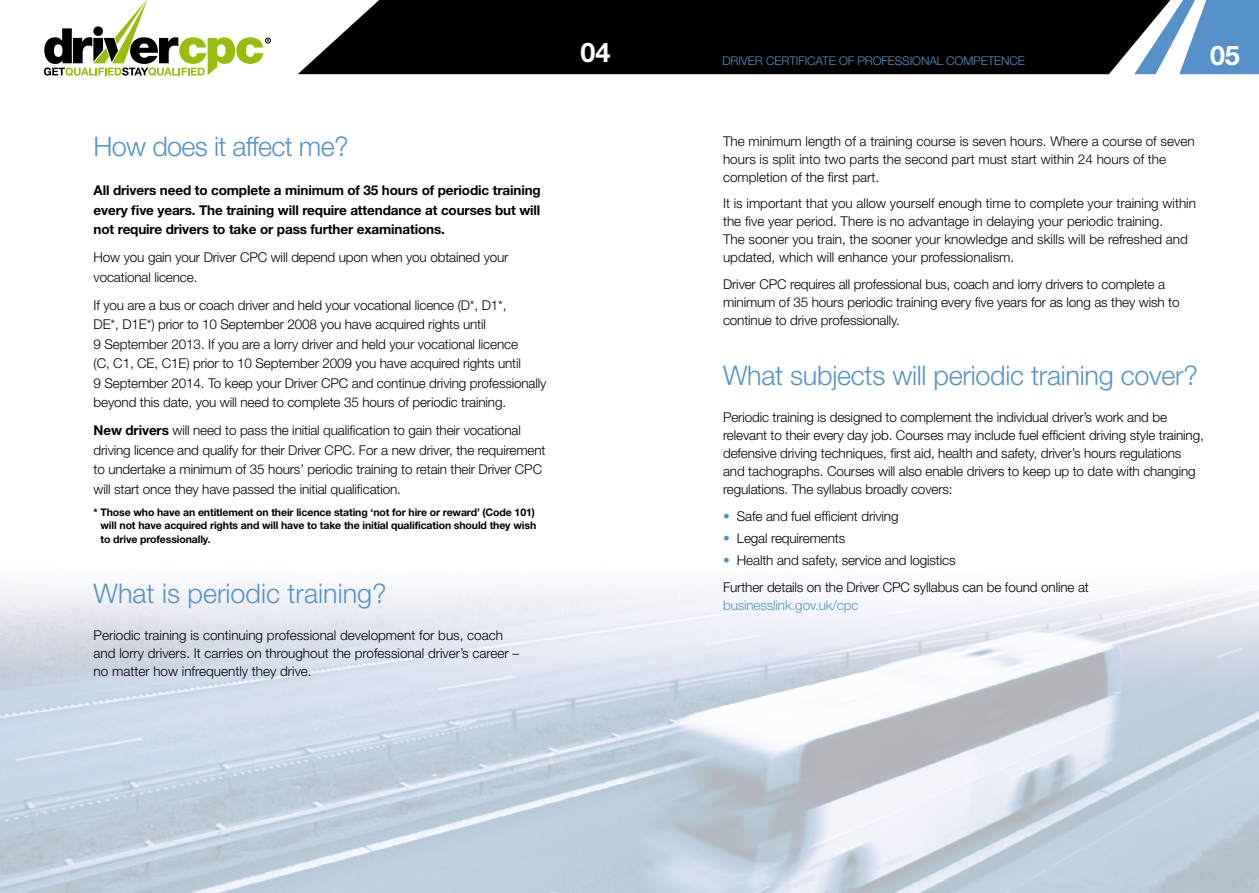
<style>
.page{position:relative;width:1259px;height:893px;background:#fff}
.page>*{position:absolute;margin:0;border:0;box-sizing:border-box;transform-origin:0 0}
.t1{font:300 27px "Helvetica Neue";letter-spacing:-.01em;color:#5692c9}
.t2{font:700 27px "Helvetica Neue";color:#fff}
.t3{font:300 13.5px/18px "Helvetica Neue";letter-spacing:-.01em;color:#000}
.t4{font:700 13.5px/19.5px "Helvetica Neue";letter-spacing:-.01em;color:#000;text-align:justify}
.t5{font:300 13.5px "Helvetica Neue";letter-spacing:-.01em;color:#5692c9}
.t6{font:300 12px "Helvetica Neue";letter-spacing:-.01em;color:#5692c9}
.t7{font:700 10.5px/13.5px "Helvetica Neue";letter-spacing:-.01em;color:#000}
.s1{font-weight:700}
.s2{color:#5692c9}
</style>
<div class="page">
<img style="left:0;top:582px;width:1259px;height:311px">
<div style="left:298px;top:0;width:836px;height:74px;background:#000"></div>
<svg style="left:44px;top:0;width:227px;height:76px"></svg>
<svg style="left:1134px;top:0;width:125px;height:74px"></svg>
<h1 class="t1" style="left:94px;top:130px;width:256px">How does it affect me?</h1>
<p class="t4" style="left:94px;top:180px;width:449px">All drivers need to complete a minimum of 35 hours of periodic training every five years. The training will require attendance at courses but will not require drivers to take or pass further examinations.</p>
<p class="t3" style="left:94px;top:247px;width:416px;line-height:19.5px">How you gain your Driver CPC will depend upon when you obtained your vocational licence.</p>
<p class="t3" style="left:94px;top:295px;width:454px;line-height:19.5px">If you are a bus or coach driver and held your vocational licence (D*, D1*,<br>DE*, D1E*) prior to 10 September 2008 you have acquired rights until<br>9 September 2013. If you are a lorry driver and held your vocational licence<br>(C, C1, CE, C1E) prior to 10 September 2009 you have acquired rights until<br>9 September 2014. To keep your Driver CPC and continue driving professionally beyond this date, you will need to complete 35 hours of periodic training.</p>
<p class="t3" style="left:94px;top:420px;width:453px;line-height:19.5px"><span class="s1">New drivers</span> will need to pass the initial qualification to gain their vocational driving licence and qualify for their Driver CPC. For a new driver, the requirement to undertake a minimum of 35 hours’ periodic training to retain their Driver CPC will start once they have passed the initial qualification.</p>
<p class="t7" style="left:101px;top:505px;width:437px;text-indent:-7px">* Those who have an entitlement on their licence stating ‘not for hire or reward’ (Code 101) will not have acquired rights and will have to take the initial qualification should they wish to drive professionally.</p>
<h1 class="t1" style="left:94px;top:577px;width:295px">What is periodic training?</h1>
<p class="t3" style="left:94px;top:626px;width:427px">Periodic training is continuing professional development for bus, coach and lorry drivers. It carries on throughout the professional driver’s career – no matter how infrequently they drive.</p>
<h1 class="t2" style="left:580px;top:35px;width:31px">04</h1>
<p class="t6" style="left:722px;top:53px;width:16px">Driver</p>
<p class="t6" style="left:766px;top:53px;width:16px">Certificate</p>
<p class="t6" style="left:839px;top:53px;width:34px">of Professional</p>
<p class="t6" style="left:946px;top:53px;width:36px">Competence</p>
<h1 class="t2" style="left:1210px;top:39px;width:31px">05</h1>
<p class="t3" style="left:723px;top:132px;width:473px">The minimum length of a training course is seven hours. Where a course of seven hours is split into two parts the second part must start within 24 hours of the completion of the first part.</p>
<p class="t3" style="left:723px;top:194px;width:474px">It is important that you allow yourself enough time to complete your training within the five year period. There is no advantage in delaying your periodic training.<br>The sooner you train, the sooner your knowledge and skills will be refreshed and updated, which will enhance your professionalism.</p>
<p class="t3" style="left:723px;top:275px;width:458px">Driver CPC requires all professional bus, coach and lorry drivers to complete a minimum of 35 hours periodic training every five years for as long as they wish to continue to drive professionally.</p>
<h1 class="t1" style="left:723px;top:359px;width:476px">What subjects will periodic training cover?</h1>
<p class="t3" style="left:723px;top:408px;width:482px">Periodic training is designed to complement the individual driver’s work and be relevant to their every day job. Courses may include fuel efficient driving style training, defensive driving techniques, first aid, health and safety, driver’s hours regulations and tachographs. Courses will also enable drivers to keep up to date with changing regulations. The syllabus broadly covers:</p>
<p class="t3" style="left:723px;top:507px;width:177px"><span class="s2">•</span> Safe and fuel efficient driving</p>
<p class="t3" style="left:723px;top:529px;width:124px"><span class="s2">•</span> Legal requirements</p>
<p class="t3" style="left:723px;top:547px;width:367px;line-height:26.5px"><span class="s2">•</span> Health and safety, service and logistics<br>Further details on the Driver CPC syllabus can be found online at</p>
<p class="t5" style="left:723px;top:597px;width:137px">businesslink.gov.uk/cpc</p>
</div>
